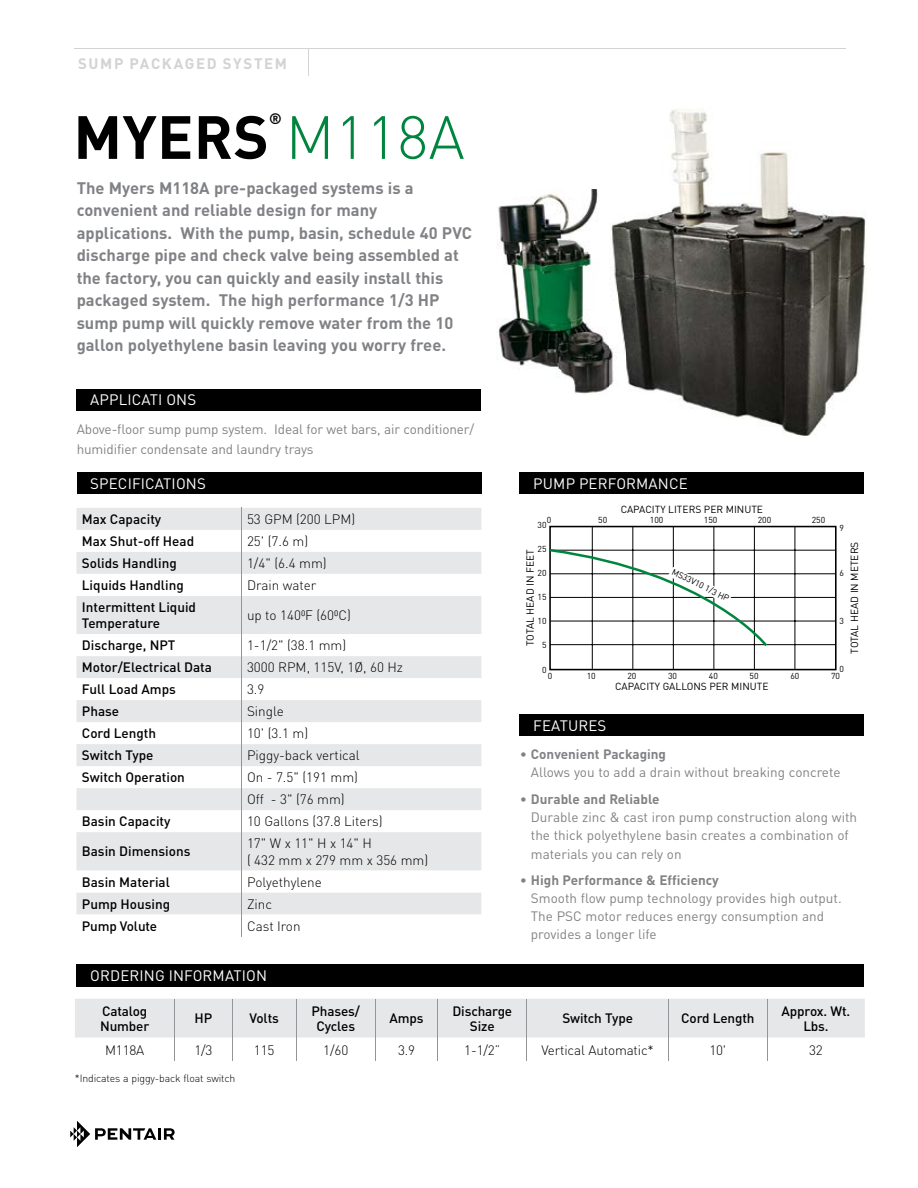
<style>
.page{position:relative;width:918px;height:1188px;background:#fff}
.page>*{position:absolute;margin:0;border:0;box-sizing:border-box;transform-origin:0 0}
.t1{font:700 60px "DIN Pro";letter-spacing:.005em;color:#000}
.t2{font:700 16.5px/22.5px "DIN Pro";color:#808285}
.t3{font:15px "DIN Pro";letter-spacing:.01em;color:#fff}
.t4{font:700 15px "DIN Pro";letter-spacing:.11em;color:#d1d3d4}
.t5{font:700 15px "DIN Pro";color:#000}
.t6{font:13.5px/18px "DIN Pro";color:#808285}
.t7{font:500 13.5px/15px "DIN Pro";color:#000;text-align:center}
.t8{font:300 13.5px/22px "DIN Pro";color:#000}
.t9{font:300 10.5px "DIN Pro";letter-spacing:-.01em;color:#000}
.t10{font:10.2px "DIN Pro";color:#000}
.t11{font:8.7px "DIN Pro";color:#000}
.s1{font-weight:300;color:#00853f}
.s2{font-weight:300}
.s3{font-weight:700}
</style>
<div class="page">
<div style="left:520px;top:715px;width:344px;height:21px;background:#000"></div>
<svg style="left:75px;top:999px;width:790px;height:62px"></svg>
<div style="left:77px;top:964px;width:787px;height:23px;background:#000"></div>
<div style="left:77px;top:389px;width:404px;height:21px;background:#000"></div>
<div style="left:77px;top:472px;width:404px;height:22px;background:#000"></div>
<svg style="left:70px;top:1121px;width:105px;height:26px"></svg>
<img style="left:625px;top:109px;width:242px;height:327px">
<img style="left:497px;top:189px;width:128px;height:205px">
<svg style="left:76px;top:508px;width:405px;height:406px;fill:#e6e7e8"></svg>
<svg style="left:76px;top:574px;width:405px;height:318px"></svg>
<svg style="left:76px;top:700px;width:405px;height:170px;fill:#e6e7e8"></svg>
<svg style="left:241px;top:508px;width:1px;height:88px"></svg>
<hr style="left:241px;top:596px;width:1px;height:38px;background:#939598">
<svg style="left:241px;top:634px;width:1px;height:198px"></svg>
<hr style="left:241px;top:832px;width:1px;height:38px;background:#939598">
<svg style="left:241px;top:870px;width:1px;height:66px"></svg>
<div style="left:520px;top:472px;width:344px;height:22px;background:#000"></div>
<hr style="left:75px;top:48px;width:771px;height:1px;background:#d1d3d4">
<svg style="left:308px;top:49px;width:1px;height:27px"></svg>
<div style="left:549px;top:526px;width:288px;height:144px;border:2px solid #000"></div>
<hr style="left:550px;top:644px;width:286px;height:1px;background:#000">
<hr style="left:550px;top:621px;width:286px;height:1px;background:#000">
<hr style="left:550px;top:597px;width:286px;height:1px;background:#000">
<hr style="left:550px;top:573px;width:286px;height:1px;background:#000">
<hr style="left:550px;top:550px;width:285px;height:1px;background:#000">
<hr style="left:592px;top:527px;width:1px;height:142px;background:#000">
<hr style="left:632px;top:527px;width:1px;height:142px;background:#000">
<hr style="left:673px;top:527px;width:1px;height:142px;background:#000">
<hr style="left:713px;top:527px;width:1px;height:142px;background:#000">
<hr style="left:754px;top:527px;width:1px;height:142px;background:#000">
<hr style="left:795px;top:527px;width:1px;height:142px;background:#000">
<svg style="left:549px;top:547px;width:220px;height:101px"></svg>
<p class="t4" style="left:78px;top:51px;width:211px">SUMP PACKAGED SYSTEM</p>
<p class="t5" style="left:269px;top:106px;width:14px">®</p>
<h1 class="t1" style="left:73px;top:87px;width:393px">MYERS <span class="s1">M118A</span></h1>
<p class="t2" style="left:77px;top:175px;width:397px">The Myers M118A pre-packaged systems is a convenient and reliable design for many applications. With the pump, basin, schedule 40 PVC discharge pipe and check valve being assembled at the factory, you can quickly and easily install this packaged system. The high performance 1/3 HP sump pump will quickly remove water from the 10 gallon polyethylene basin leaving you worry free.</p>
<p class="t3" style="left:90px;top:388px;width:107px">APPLICATI ONS</p>
<p class="t6" style="left:77px;top:418px;width:399px;line-height:19.5px">Above-floor sump pump system. Ideal for wet bars, air conditioner/ humidifier condensate and laundry trays</p>
<p class="t3" style="left:90px;top:472px;width:117px">SPECIFICATIONS</p>
<p class="t7" style="left:82px;top:510px;width:81px">Max Capacity</p>
<p class="t8" style="left:247px;top:507px;width:110px">53 GPM (200 LPM)</p>
<p class="t7" style="left:82px;top:532px;width:114px">Max Shut-off Head</p>
<p class="t8" style="left:247px;top:529px;width:63px">25' (7.6 m)</p>
<p class="t7" style="left:82px;top:554px;width:96px">Solids Handling</p>
<p class="t8" style="left:247px;top:551px;width:81px">1/4" (6.4 mm)</p>
<p class="t7" style="left:82px;top:576px;width:103px">Liquids Handling</p>
<p class="t8" style="left:247px;top:573px;width:71px">Drain water</p>
<p class="t7" style="left:82px;top:598px;width:116px;line-height:16.2px;text-align:left">Intermittent Liquid<br>Temperature</p>
<p class="t8" style="left:247px;top:603px;width:105px">up to 140⁰F (60⁰C)</p>
<p class="t7" style="left:82px;top:636px;width:95px">Discharge, NPT</p>
<p class="t8" style="left:247px;top:633px;width:101px">1-1/2" (38.1 mm)</p>
<p class="t7" style="left:82px;top:658px;width:132px">Motor/Electrical Data</p>
<p class="t8" style="left:247px;top:655px;width:157px">3000 RPM, 115V, 1Ø, 60 Hz</p>
<p class="t7" style="left:82px;top:680px;width:96px">Full Load Amps</p>
<p class="t8" style="left:247px;top:677px;width:19px">3.9</p>
<p class="t7" style="left:82px;top:702px;width:39px">Phase</p>
<p class="t8" style="left:247px;top:699px;width:38px">Single</p>
<p class="t7" style="left:82px;top:724px;width:76px">Cord Length</p>
<p class="t8" style="left:247px;top:721px;width:63px">10' (3.1 m)</p>
<p class="t7" style="left:82px;top:746px;width:73px">Switch Type</p>
<p class="t8" style="left:247px;top:743px;width:114px">Piggy-back vertical</p>
<p class="t7" style="left:82px;top:768px;width:105px">Switch Operation</p>
<p class="t8" style="left:247px;top:765px;width:113px">On - 7.5" (191 mm)<br>Off - 3" (76 mm)</p>
<p class="t7" style="left:82px;top:812px;width:90px">Basin Capacity</p>
<p class="t8" style="left:247px;top:809px;width:137px">10 Gallons (37.8 Liters)</p>
<p class="t7" style="left:82px;top:843px;width:110px">Basin Dimensions</p>
<p class="t8" style="left:247px;top:834px;width:183px;line-height:16.2px">17" W x 11" H x 14" H<br>( 432 mm x 279 mm x 356 mm)</p>
<p class="t7" style="left:82px;top:873px;width:90px">Basin Material</p>
<p class="t8" style="left:247px;top:869px;width:76px">Polyethylene</p>
<p class="t7" style="left:82px;top:895px;width:90px">Pump Housing</p>
<p class="t8" style="left:247px;top:891px;width:27px">Zinc</p>
<p class="t7" style="left:82px;top:917px;width:77px">Pump Volute</p>
<p class="t8" style="left:247px;top:913px;width:55px">Cast Iron</p>
<p class="t3" style="left:90px;top:964px;width:178px">ORDERING INFORMATION</p>
<p class="t3" style="left:533px;top:472px;width:156px">PUMP PERFORMANCE</p>
<p class="t10" style="left:621px;top:502px;width:144px">CAPACITY LITERS PER MINUTE</p>
<p class="t11" style="left:547px;top:513px;width:6px">0</p>
<p class="t11" style="left:598px;top:513px;width:11px">50</p>
<p class="t11" style="left:650px;top:513px;width:15px">100</p>
<p class="t11" style="left:704px;top:513px;width:15px">150</p>
<p class="t11" style="left:758px;top:513px;width:15px">200</p>
<p class="t11" style="left:812px;top:513px;width:15px">250</p>
<p class="t11" style="left:538px;top:518px;width:11px">30</p>
<p class="t11" style="left:839px;top:521px;width:6px">9</p>
<p class="t10" style="left:522px;top:646px;width:98px;rotate:-90deg">TOTAL HEAD IN FEET</p>
<p class="t10" style="left:847px;top:654px;width:114px;rotate:-90deg">TOTAL HEAD IN METERS</p>
<p class="t11" style="left:538px;top:542px;width:11px">25</p>
<p class="t11" style="left:675px;top:565px;width:64px;rotate:26deg">MS33V10 1/3 HP</p>
<p class="t11" style="left:538px;top:566px;width:11px">20</p>
<p class="t11" style="left:839px;top:566px;width:6px">6</p>
<p class="t11" style="left:538px;top:590px;width:11px">15</p>
<p class="t11" style="left:839px;top:614px;width:6px">3</p>
<p class="t11" style="left:538px;top:614px;width:11px">10</p>
<p class="t11" style="left:542px;top:638px;width:6px">5</p>
<p class="t11" style="left:542px;top:663px;width:6px">0</p>
<p class="t11" style="left:548px;top:669px;width:6px">0</p>
<p class="t11" style="left:587px;top:669px;width:11px">10</p>
<p class="t11" style="left:839px;top:662px;width:6px">0</p>
<p class="t11" style="left:627px;top:669px;width:11px">20</p>
<p class="t11" style="left:668px;top:669px;width:11px">30</p>
<p class="t11" style="left:709px;top:669px;width:11px">40</p>
<p class="t11" style="left:750px;top:669px;width:11px">50</p>
<p class="t11" style="left:790px;top:669px;width:11px">60</p>
<p class="t11" style="left:831px;top:669px;width:11px">70</p>
<p class="t10" style="left:615px;top:678px;width:155px">CAPACITY GALLONS PER MINUTE</p>
<p class="t3" style="left:533px;top:714px;width:75px">FEATURES</p>
<p class="t6" style="left:531px;top:744px;width:311px;text-indent:-11px"><span class="s2">•</span> <span class="s3">Convenient Packaging<br></span>Allows you to add a drain without breaking concrete</p>
<p class="t6" style="left:531px;top:788px;width:328px;text-indent:-11px"><span class="s2">•</span> <span class="s3">Durable and Reliable<br></span>Durable zinc &amp; cast iron pump construction along with the thick polyethylene basin creates a combination of</p>
<p class="t6" style="left:531px;top:844px;width:152px">materials you can rely on</p>
<p class="t6" style="left:531px;top:870px;width:312px;text-indent:-11px"><span class="s2">•</span> <span class="s3">High Performance &amp; Efficiency<br></span>Smooth flow pump technology provides high output.<br>The PSC motor reduces energy consumption and provides a longer life</p>
<p class="t7" style="left:100px;top:1002px;width:51px;text-align:left">Catalog<br>Number</p>
<p class="t7" style="left:195px;top:1009px;width:19px">HP</p>
<p class="t7" style="left:250px;top:1009px;width:31px">Volts</p>
<p class="t7" style="left:312px;top:1002px;width:50px">Phases/<br>Cycles</p>
<p class="t7" style="left:390px;top:1009px;width:36px">Amps</p>
<p class="t7" style="left:452px;top:1002px;width:61px">Discharge<br>Size</p>
<p class="t7" style="left:562px;top:1009px;width:72px">Switch Type</p>
<p class="t7" style="left:681px;top:1009px;width:75px">Cord Length</p>
<p class="t7" style="left:782px;top:1002px;width:70px">Approx. Wt.<br>Lbs.</p>
<p class="t8" style="left:105px;top:1037px;width:41px">M118A</p>
<p class="t8" style="left:194px;top:1037px;width:20px">1/3</p>
<p class="t8" style="left:254px;top:1037px;width:22px">115</p>
<p class="t8" style="left:323px;top:1037px;width:26px">1/60</p>
<p class="t8" style="left:398px;top:1037px;width:19px">3.9</p>
<p class="t8" style="left:464px;top:1037px;width:38px">1-1/2”</p>
<p class="t8" style="left:541px;top:1037px;width:114px">Vertical Automatic*</p>
<p class="t8" style="left:709px;top:1037px;width:19px">10'</p>
<p class="t8" style="left:809px;top:1037px;width:15px">32</p>
<p class="t9" style="left:75px;top:1071px;width:162px">*Indicates a piggy-back float switch</p>
</div>
